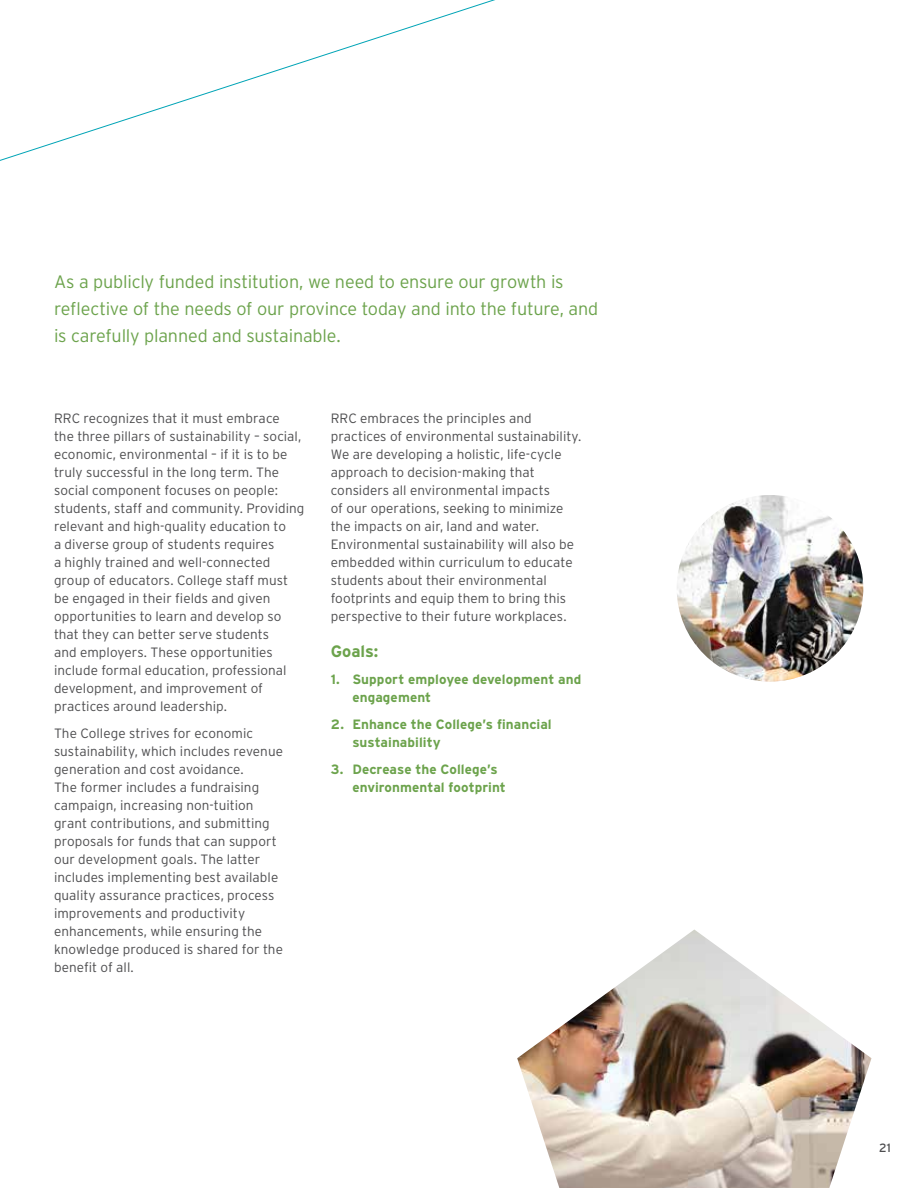
<style>
.page{position:relative;width:918px;height:1188px;background:#fff}
.page>*{position:absolute;margin:0;border:0;box-sizing:border-box;transform-origin:0 0}
.t1{font:300 18px/27px "Interstate";letter-spacing:-.01em;color:#6ca34c}
.t2{font:700 16.5px "Interstate";letter-spacing:-.005em;color:#6ca34c}
.t3{font:300 13.5px/18px "Interstate";letter-spacing:.005em;color:#4d4d4f}
.t4{font:700 13.5px/18px "Interstate";letter-spacing:.005em;color:#6ca34c}
.t5{font:12px "Interstate";color:#4d4d4f}
</style>
<div class="page">
<svg style="left:0;top:0;width:495px;height:161px"></svg>
<img style="left:517px;top:930px;width:354px;height:258px">
<img style="left:677px;top:495px;width:186px;height:187px;border-radius:93px">
<h1 class="t1" style="left:54px;top:268px;width:546px">As a publicly funded institution, we need to ensure our growth is reflective of the needs of our province today and into the future, and is carefully planned and sustainable.</h1>
<p class="t3" style="left:54px;top:409px;width:252px">RRC recognizes that it must embrace<br>the three pillars of sustainability – social, economic, environmental – if it is to be truly successful in the long term. The social component focuses on people: students, staff and community. Providing relevant and high-quality education to<br>a diverse group of students requires<br>a highly trained and well-connected group of educators. College staff must be engaged in their fields and given opportunities to learn and develop so that they can better serve students<br>and employers. These opportunities include formal education, professional development, and improvement of practices around leadership.</p>
<p class="t3" style="left:54px;top:724px;width:231px">The College strives for economic sustainability, which includes revenue generation and cost avoidance.<br>The former includes a fundraising campaign, increasing non-tuition grant contributions, and submitting proposals for funds that can support our development goals. The latter includes implementing best available quality assurance practices, process improvements and productivity enhancements, while ensuring the knowledge produced is shared for the benefit of all.</p>
<p class="t3" style="left:331px;top:409px;width:252px">RRC embraces the principles and practices of environmental sustainability.<br>We are developing a holistic, life-cycle approach to decision-making that considers all environmental impacts<br>of our operations, seeking to minimize the impacts on air, land and water.<br>Environmental sustainability will also be embedded within curriculum to educate students about their environmental footprints and equip them to bring this perspective to their future workplaces.</p>
<p class="t2" style="left:331px;top:642px;width:49px">Goals:</p>
<p class="t4" style="left:352px;top:670px;width:231px;text-indent:-22px">1. Support employee development and engagement</p>
<p class="t4" style="left:352px;top:715px;width:201px;text-indent:-22px">2. Enhance the College’s financial sustainability</p>
<p class="t4" style="left:352px;top:760px;width:155px;text-indent:-22px">3. Decrease the College’s environmental footprint</p>
<p class="t5" style="left:879px;top:1141px;width:13px">21</p>
</div>
